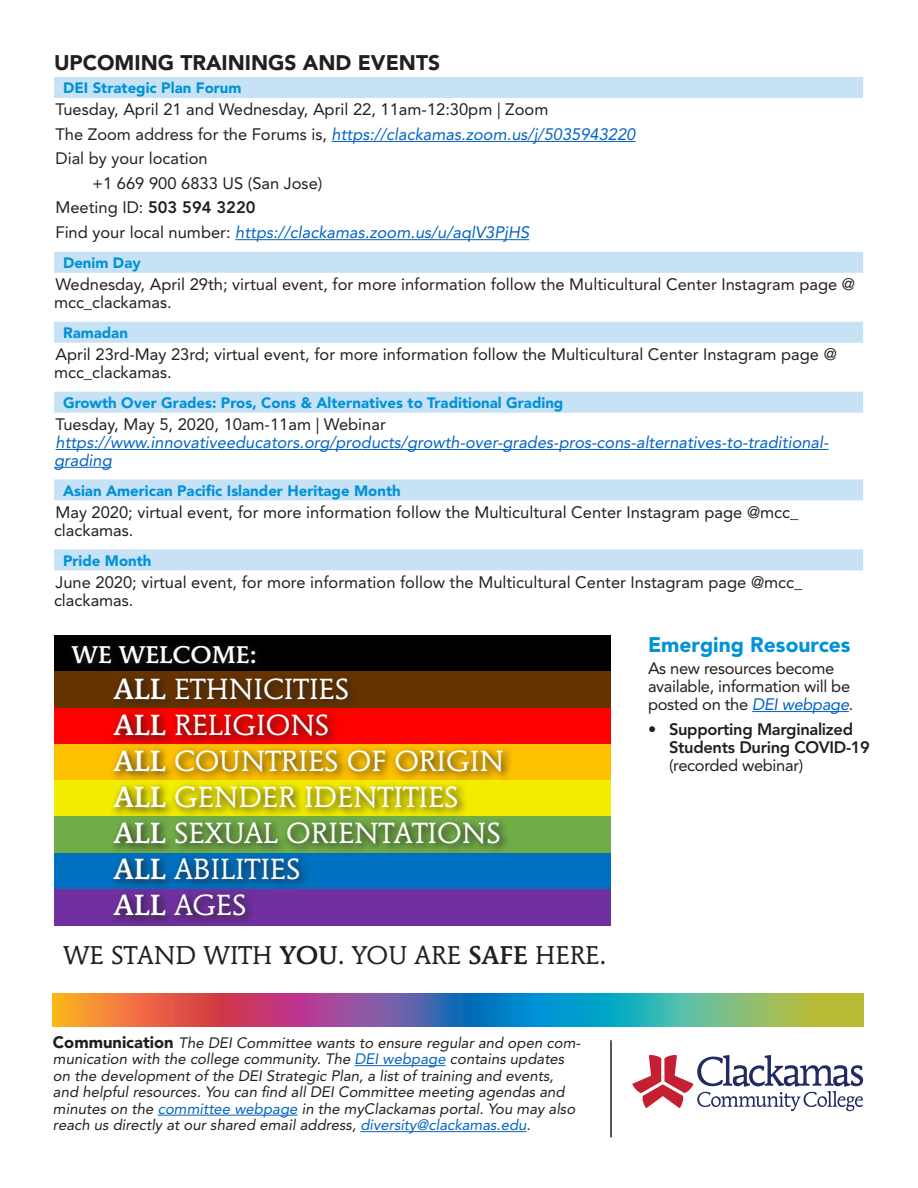
<style>
.page{position:relative;width:918px;height:1188px;background:#fff}
.page>*{position:absolute;margin:0;border:0;box-sizing:border-box;transform-origin:0 0}
.t1{font:28.95px "Mendoza Roman Std";color:#fff}
.t2{font:25.5px "Mendoza Roman Std";color:#231f20}
.t3{font:500 24px "Mendoza Roman Std";color:#fff}
.Subhead2{font:900 21px "Avenir LT Std";color:#231f20}
.subhead1{font:900 21px "Avenir LT Std";color:#0092d8}
.events_table{font:16.5px/17.9px "Avenir LT Std";color:#231f20}
.events_table-2{font:italic 16.5px/17.9px "Avenir LT Std";color:#0563c1}
.body_text{font:16.5px/18px "Avenir LT Std";letter-spacing:-.02em;color:#231f20}
.bullet{font:800 16.5px/18px "Avenir LT Std";letter-spacing:-.02em;color:#231f20}
.t4{font:italic 15px/16.5px "Avenir LT Std";color:#231f20}
.blue_event{font:900 15px "Avenir LT Std";color:#0092d8}
.s1{font-style:normal;color:#231f20}
.s2{font-weight:800}
.s3{font-style:italic;color:#0563c1}
.s4{font-weight:400}
.s5{font-weight:500}
.s6{font-weight:900;font-style:normal;font-size:16.5px}
.s7{color:#0563c1}
</style>
<div class="page">
<svg style="left:53px;top:993px;width:811px;height:34px;background:#818282"></svg>
<svg style="left:632px;top:1055px;width:231px;height:56px"></svg>
<hr style="left:355px;top:1065px;width:91px;height:1px;background:#0563c1">
<hr style="left:158px;top:1115px;width:140px;height:1px;background:#0563c1">
<hr style="left:360px;top:1131px;width:167px;height:1px;background:#0563c1">
<hr style="left:610px;top:1040px;width:2px;height:97px;background:#231f20">
<div style="left:54px;top:77px;width:809px;height:21px;background:#c7e2f4"></div>
<hr style="left:332px;top:141px;width:303px;height:1px;background:#0563c1">
<hr style="left:235px;top:239px;width:294px;height:1px;background:#0563c1">
<div style="left:54px;top:252px;width:809px;height:21px;background:#c7e2f4"></div>
<div style="left:54px;top:322px;width:809px;height:21px;background:#c7e2f4"></div>
<div style="left:54px;top:392px;width:809px;height:21px;background:#c7e2f4"></div>
<hr style="left:56px;top:449px;width:773px;height:1px;background:#0563c1">
<hr style="left:54px;top:467px;width:58px;height:1px;background:#0563c1">
<div style="left:54px;top:479px;width:809px;height:21px;background:#c7e2f4"></div>
<div style="left:54px;top:549px;width:809px;height:21px;background:#c7e2f4"></div>
<hr style="left:752px;top:711px;width:97px;height:1px;background:#0563c1">
<div style="left:54px;top:636px;width:556px;height:36px;background:#000"></div>
<div style="left:54px;top:708px;width:556px;height:36px;background:#f00"></div>
<div style="left:54px;top:853px;width:556px;height:36px;background:#0070c0"></div>
<div style="left:54px;top:744px;width:556px;height:36px;background:#ffc000"></div>
<div style="left:54px;top:780px;width:556px;height:37px;background:#f2ec00"></div>
<div style="left:54px;top:817px;width:556px;height:36px;background:#70ad47"></div>
<div style="left:54px;top:889px;width:556px;height:36px;background:#7030a0"></div>
<div style="left:54px;top:672px;width:556px;height:36px;background:#630"></div>
<svg style="left:67px;top:648px;width:446px;height:278px"></svg>
<p class="Subhead2" style="left:54px;top:50px;width:388px">UPCOMING TRAININGS AND EVENTS</p>
<p class="blue_event" style="left:63px;top:79px;width:180px">DEI Strategic Plan Forum</p>
<p class="events_table" style="left:56px;top:101px;width:494px">Tuesday, April 21 and Wednesday, April 22, 11am-12:30pm | Zoom</p>
<p class="events_table-2" style="left:56px;top:126px;width:581px"><span class="s1">The Zoom address for the Forums is,</span> https://clackamas.zoom.us/j/5035943220</p>
<p class="events_table" style="left:56px;top:150px;width:154px">Dial by your location</p>
<p class="events_table" style="left:92px;top:174px;width:232px">+1 669 900 6833 US (San Jose)</p>
<p class="events_table" style="left:56px;top:199px;width:202px">Meeting ID: <span class="s2">503 594 3220</span></p>
<p class="events_table-2" style="left:56px;top:224px;width:475px"><span class="s1">Find your local number:</span> https://clackamas.zoom.us/u/aqlV3PjHS</p>
<p class="blue_event" style="left:63px;top:254px;width:79px">Denim Day</p>
<p class="events_table" style="left:54px;top:276px;width:803px">Wednesday, April 29th; virtual event, for more information follow the Multicultural Center Instagram page @ mcc_clackamas.</p>
<p class="blue_event" style="left:63px;top:324px;width:66px">Ramadan</p>
<p class="events_table" style="left:54px;top:346px;width:784px">April 23rd-May 23rd; virtual event, for more information follow the Multicultural Center Instagram page @ mcc_clackamas.</p>
<p class="blue_event" style="left:63px;top:394px;width:502px">Growth Over Grades: Pros, Cons &amp; Alternatives to Traditional Grading</p>
<p class="events_table" style="left:56px;top:416px;width:332px">Tuesday, May 5, 2020, 10am-11am | Webinar</p>
<p class="events_table-2" style="left:54px;top:434px;width:776px">https://www.innovativeeducators.org/products/growth-over-grades-pros-cons-alternatives-to-traditional&shy;grading</p>
<p class="blue_event" style="left:63px;top:481px;width:339px">Asian American Pacific Islander Heritage Month</p>
<p class="events_table" style="left:54px;top:503px;width:746px">May 2020; virtual event, for more information follow the Multicultural Center Instagram page @mcc_ clackamas.</p>
<p class="blue_event" style="left:63px;top:551px;width:90px">Pride Month</p>
<p class="events_table" style="left:54px;top:573px;width:750px">June 2020; virtual event, for more information follow the Multicultural Center Instagram page @mcc_ clackamas.</p>
<p class="subhead1" style="left:648px;top:632px;width:204px">Emerging Resources</p>
<p class="body_text" style="left:648px;top:659px;width:207px">As new resources become available, information will be posted on the <span class="s3">DEI webpage</span>.</p>
<p class="bullet" style="left:669px;top:720px;width:203px;text-indent:-21px">• Supporting Marginalized<br>Students During COVID-19 <span class="s4">(recorded webinar)</span></p>
<p class="t3" style="left:71px;top:640px;width:187px">WE WELCOME:</p>
<p class="t1" style="left:113px;top:671px;width:237px"><span class="s5">ALL</span> ETHNICITIES</p>
<p class="t1" style="left:113px;top:707px;width:217px"><span class="s5">ALL</span> RELIGIONS</p>
<p class="t1" style="left:113px;top:743px;width:392px"><span class="s5">ALL</span> COUNTRIES OF ORIGIN</p>
<p class="t1" style="left:113px;top:779px;width:347px"><span class="s5">ALL</span> GENDER IDENTITIES</p>
<p class="t1" style="left:113px;top:815px;width:389px"><span class="s5">ALL</span> SEXUAL ORIENTATIONS</p>
<p class="t1" style="left:113px;top:851px;width:189px"><span class="s5">ALL</span> ABILITIES</p>
<p class="t1" style="left:113px;top:887px;width:135px"><span class="s5">ALL</span> AGES</p>
<p class="t2" style="left:63px;top:939px;width:545px">WE STAND WITH <span class="s5">YOU</span>. YOU ARE <span class="s5">SAFE</span> HERE.</p>
<p class="t4" style="left:53px;top:1035px;width:529px"><span class="s6">Communication</span> The DEI Committee wants to ensure regular and open com&shy;munication with the college community. The <span class="s7">DEI webpage</span> contains updates on the development of the DEI Strategic Plan, a list of training and events, and helpful resources. You can find all DEI Committee meeting agendas and minutes on the <span class="s7">committee webpage</span> in the myClackamas portal. You may also reach us directly at our shared email address, <span class="s7">diversity@clackamas.edu</span>.</p>
</div>
